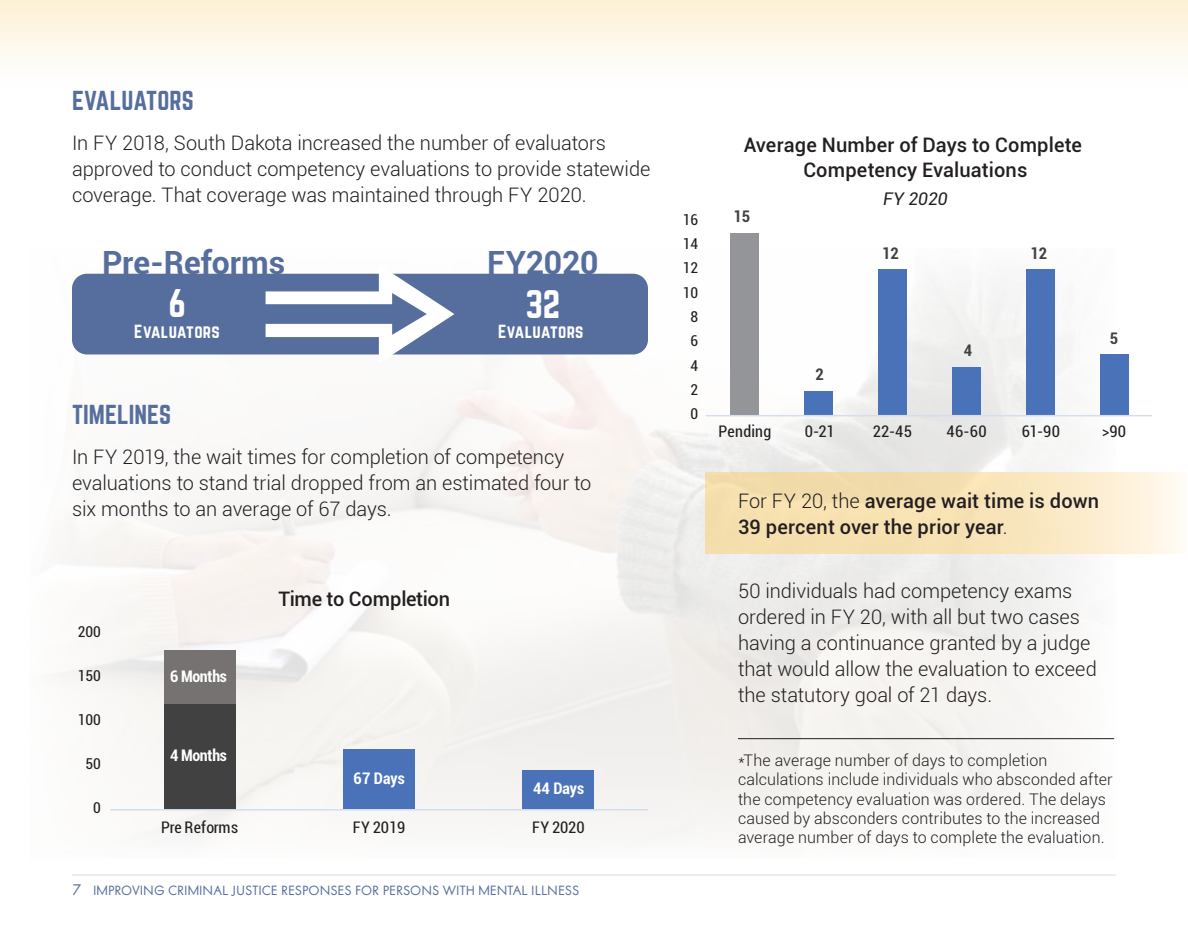
<style>
.page{position:relative;width:1188px;height:936px;background:#fff}
.page>*{position:absolute;margin:0;border:0;box-sizing:border-box;transform-origin:0 0}
.t1{font:34.8px "Norwester";color:#fff}
.t2{font:700 32px "Roboto";letter-spacing:-.005em;color:#566e9e}
.t3{font:24px "Norwester";color:#566e9e}
.t4{font:300 20px/26px "Roboto";color:#231f20}
.t5{font:500 20px/24.8px "Roboto";letter-spacing:.005em;color:#231f20;text-align:center}
.t6{font:500 20px "Roboto";letter-spacing:-.015em;color:#231f20}
.t7{font:italic 17.4px "Roboto";color:#231f20}
.t8{font:16.6px "Norwester";letter-spacing:.015em;color:#fff}
.t9{font:300 16px/19.2px "Roboto";letter-spacing:.01em;color:#231f20}
.t10{font:condensed 16px "Roboto";letter-spacing:.015em;color:#231f20}
.t11{font:700 condensed 16px "Roboto";color:#fff}
.t12{font:condensed 16px "Roboto";letter-spacing:-.005em;color:#231f20}
.t13{font:700 condensed 16px "Roboto";color:#414141}
.t14{font:condensed 15px "Roboto";letter-spacing:-.005em;color:#231f20}
.t15{font:14px "Am Sans";color:#566e9e}
.s1{font-size:16px}
.s2{font-weight:300}
</style>
<div class="page">
<img style="left:57px;top:273px;width:1059px;height:565px">
<div style="left:0;top:0;width:1188px;height:90px;background:linear-gradient(to bottom,#fdf1d5,#fff)"></div>
<hr style="left:72px;top:874px;width:1044px;height:2px;background:#dcddde">
<svg style="left:706px;top:473px;width:473px;height:81px;background:#f7e4bc"></svg>
<div style="left:72px;top:274px;width:576px;height:80px;background:#566e9e;border-radius:15px"></div>
<svg style="left:266px;top:273px;width:188px;height:91px"></svg>
<div style="left:730px;top:233px;width:29px;height:183px;background:#939598"></div>
<div style="left:804px;top:391px;width:29px;height:25px;background:#4a72b8"></div>
<div style="left:878px;top:269px;width:29px;height:147px;background:#4a72b8"></div>
<div style="left:952px;top:367px;width:29px;height:49px;background:#4a72b8"></div>
<div style="left:1026px;top:269px;width:29px;height:147px;background:#4a72b8"></div>
<div style="left:1100px;top:354px;width:29px;height:62px;background:#4a72b8"></div>
<hr style="left:706px;top:415px;width:446px;height:1px;background:#d4deee">
<div style="left:164px;top:703px;width:72px;height:106px;background:#414141"></div>
<div style="left:343px;top:750px;width:72px;height:59px;background:#4a72b8"></div>
<div style="left:522px;top:770px;width:72px;height:39px;background:#4a72b8"></div>
<div style="left:164px;top:650px;width:72px;height:53px;background:#777272"></div>
<hr style="left:110px;top:809px;width:538px;height:2px;background:#d4deee">
<hr style="left:738px;top:738px;width:376px;height:1px;background:#231f20">
<p class="t3" style="left:72px;top:89px;width:123px">EVALUATORS</p>
<p class="t4" style="left:72px;top:129px;width:580px">In FY 2018, South Dakota increased the number of evaluators approved to conduct competency evaluations to provide statewide coverage. That coverage was maintained through FY 2020.</p>
<h2 class="t2" style="left:102px;top:240px;width:185px">Pre-Reforms</h2>
<h2 class="t2" style="left:487px;top:240px;width:113px">FY2020</h2>
<h1 class="t1" style="left:168px;top:286px;width:19px">6</h1>
<p class="t8" style="left:134px;top:324px;width:87px">Evaluators</p>
<p class="t3" style="left:72px;top:403px;width:101px">TIMELINES</p>
<h1 class="t1" style="left:525px;top:288px;width:36px">32</h1>
<p class="t8" style="left:498px;top:324px;width:87px">Evaluators</p>
<p class="t4" style="left:72px;top:443px;width:521px">In FY 2019, the wait times for completion of competency evaluations to stand trial dropped from an estimated four to six months to an average of 67 days.</p>
<p class="t14" style="left:78px;top:621px;width:25px">200</p>
<p class="t14" style="left:78px;top:665px;width:25px">150</p>
<p class="t14" style="left:78px;top:709px;width:25px">100</p>
<p class="t14" style="left:85px;top:753px;width:17px">50</p>
<p class="t14" style="left:93px;top:797px;width:9px">0</p>
<p class="t11" style="left:170px;top:665px;width:58px">6 Months</p>
<p class="t11" style="left:170px;top:744px;width:58px">4 Months</p>
<p class="t6" style="left:278px;top:585px;width:173px">Time to Completion</p>
<p class="t11" style="left:354px;top:767px;width:53px">67 Days</p>
<p class="t11" style="left:533px;top:778px;width:53px">44 Days</p>
<p class="t12" style="left:161px;top:816px;width:79px">Pre Reforms</p>
<p class="t10" style="left:353px;top:816px;width:54px">FY 2019</p>
<p class="t10" style="left:532px;top:816px;width:54px">FY 2020</p>
<p class="t15" style="left:72px;top:882px;width:509px"><span class="s1">7</span> IMPROVING CRIMINAL JUSTICE RESPONSES FOR PERSONS WITH MENTAL ILLNESS</p>
<p class="t14" style="left:683px;top:209px;width:17px">16</p>
<p class="t14" style="left:683px;top:233px;width:17px">14</p>
<p class="t14" style="left:683px;top:258px;width:17px">12</p>
<p class="t14" style="left:683px;top:282px;width:17px">10</p>
<p class="t14" style="left:690px;top:306px;width:9px">8</p>
<p class="t14" style="left:690px;top:331px;width:9px">6</p>
<p class="t14" style="left:690px;top:355px;width:9px">4</p>
<p class="t14" style="left:690px;top:379px;width:9px">2</p>
<p class="t14" style="left:690px;top:404px;width:9px">0</p>
<p class="t5" style="left:744px;top:132px;width:340px">Average Number of Days to Complete<br>Competency Evaluations</p>
<p class="t7" style="left:883px;top:187px;width:66px">FY 2020</p>
<p class="t13" style="left:734px;top:205px;width:18px">15</p>
<p class="t13" style="left:816px;top:363px;width:10px">2</p>
<p class="t13" style="left:882px;top:242px;width:18px">12</p>
<p class="t13" style="left:964px;top:339px;width:10px">4</p>
<p class="t13" style="left:1031px;top:242px;width:18px">12</p>
<p class="t13" style="left:1110px;top:327px;width:10px">5</p>
<p class="t10" style="left:719px;top:421px;width:54px">Pending</p>
<p class="t10" style="left:805px;top:421px;width:31px">0-21</p>
<p class="t10" style="left:873px;top:421px;width:41px">22-45</p>
<p class="t10" style="left:947px;top:421px;width:42px">46-60</p>
<p class="t10" style="left:1022px;top:421px;width:40px">61-90</p>
<p class="t10" style="left:1102px;top:421px;width:26px">&gt;90</p>
<p class="t5" style="left:738px;top:487px;width:363px;line-height:26px;text-align:left"><span class="s2">For FY 20, the</span> average wait time is down<br>39 percent over the prior year<span class="s2">.</span></p>
<p class="t4" style="left:738px;top:577px;width:360px">50 individuals had competency exams ordered in FY 20, with all but two cases having a continuance granted by a judge that would allow the evaluation to exceed the statutory goal of 21 days.</p>
<p class="t9" style="left:738px;top:750px;width:376px">*The average number of days to completion calculations include individuals who absconded after the competency evaluation was ordered. The delays caused by absconders contributes to the increased average number of days to complete the evaluation.</p>
</div>
